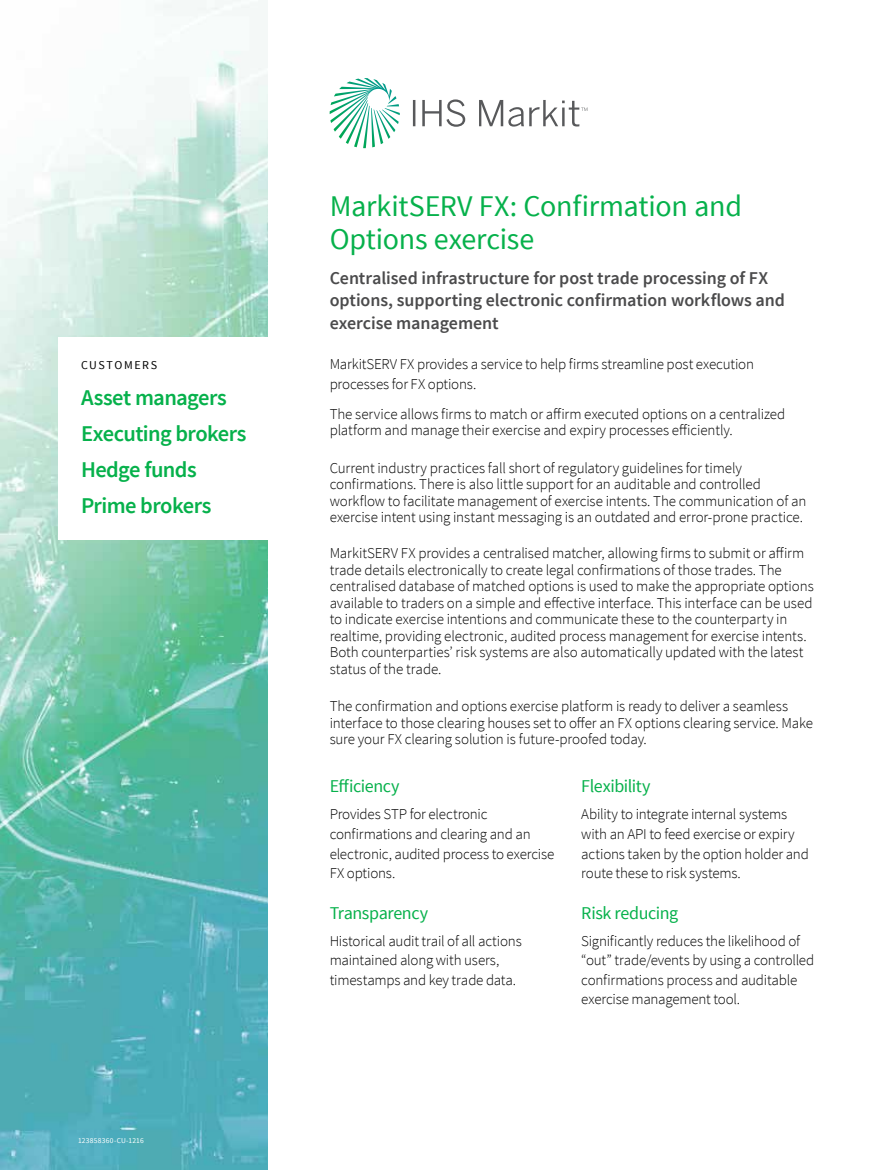
<style>
.page{position:relative;width:893px;height:1170px;background:#fff}
.page>*{position:absolute;margin:0;border:0;box-sizing:border-box;transform-origin:0 0}
.t1{font:30px/33px "Source Sans Pro";letter-spacing:-.01em;color:#06b14b}
.t2{font:600 22.5px/36px "Source Sans Pro";letter-spacing:-.025em;color:#06b14b}
.t3{font:600 18px/22.5px "Source Sans Pro";letter-spacing:-.005em;color:#4b4b4c}
.t4{font:18px "Source Sans Pro";letter-spacing:-.02em;color:#06b14b}
.t5{font:300 15px/16.5px "Source Sans Pro";letter-spacing:-.01em;color:#000}
.t6{font:12px "Source Sans Pro";letter-spacing:.125em;color:#000}
.t7{font:7.5px "Source Sans Pro";letter-spacing:.03em;color:#fff}
</style>
<div class="page">
<svg style="left:0;top:0;width:268px;height:1169px"></svg>
<div style="left:58px;top:337px;width:212px;height:203px;background:#fff"></div>
<svg style="left:330px;top:78px;width:70px;height:70px"></svg>
<svg style="left:413px;top:100px;width:2px;height:26px"></svg>
<svg style="left:422px;top:99px;width:43px;height:28px"></svg>
<svg style="left:479px;top:100px;width:108px;height:27px"></svg>
<p class="t6" style="left:81px;top:358px;width:78px">CUSTOMERS</p>
<h2 class="t2" style="left:81px;top:380px;width:167px">Asset managers<br>Executing brokers<br>Hedge funds<br>Prime brokers</h2>
<p class="t7" style="left:78px;top:1135px;width:67px">123858360-CU-1216</p>
<h1 class="t1" style="left:330px;top:190px;width:414px">MarkitSERV FX: Confirmation and<br>Options exercise</h1>
<p class="t3" style="left:330px;top:267px;width:457px">Centralised infrastructure for post trade processing of FX options, supporting electronic confirmation workflows and exercise management</p>
<p class="t5" style="left:330px;top:354px;width:426px;line-height:19.5px">MarkitSERV FX provides a service to help firms streamline post execution processes for FX options.</p>
<p class="t5" style="left:330px;top:405px;width:457px">The service allows firms to match or affirm executed options on a centralized platform and manage their exercise and expiry processes efficiently.</p>
<p class="t5" style="left:330px;top:459px;width:478px">Current industry practices fall short of regulatory guidelines for timely confirmations. There is also little support for an auditable and controlled workflow to facilitate management of exercise intents. The communication of an exercise intent using instant messaging is an outdated and error-prone practice.</p>
<p class="t5" style="left:330px;top:545px;width:486px">MarkitSERV FX provides a centralised matcher, allowing firms to submit or affirm trade details electronically to create legal confirmations of those trades. The centralised database of matched options is used to make the appropriate options available to traders on a simple and effective interface. This interface can be used to indicate exercise intentions and communicate these to the counterparty in realtime, providing electronic, audited process management for exercise intents.<br>Both counterparties’ risk systems are also automatically updated with the latest status of the trade.</p>
<p class="t5" style="left:330px;top:698px;width:485px">The confirmation and options exercise platform is ready to deliver a seamless interface to those clearing houses set to offer an FX options clearing service. Make sure your FX clearing solution is future-proofed today.</p>
<p class="t4" style="left:330px;top:775px;width:71px">Efficiency</p>
<p class="t5" style="left:330px;top:804px;width:226px;line-height:19.5px">Provides STP for electronic confirmations and clearing and an electronic, audited process to exercise<br>FX options.</p>
<p class="t4" style="left:330px;top:901px;width:100px">Transparency</p>
<p class="t5" style="left:330px;top:930px;width:194px;line-height:19.5px">Historical audit trail of all actions maintained along with users, timestamps and key trade data.</p>
<p class="t4" style="left:581px;top:775px;width:71px">Flexibility</p>
<p class="t5" style="left:581px;top:804px;width:229px;line-height:19.5px">Ability to integrate internal systems with an API to feed exercise or expiry actions taken by the option holder and route these to risk systems.</p>
<p class="t4" style="left:581px;top:901px;width:99px">Risk reducing</p>
<p class="t5" style="left:581px;top:930px;width:235px;line-height:19.5px">Significantly reduces the likelihood of “out” trade/events by using a controlled confirmations process and auditable exercise management tool.</p>
</div>
